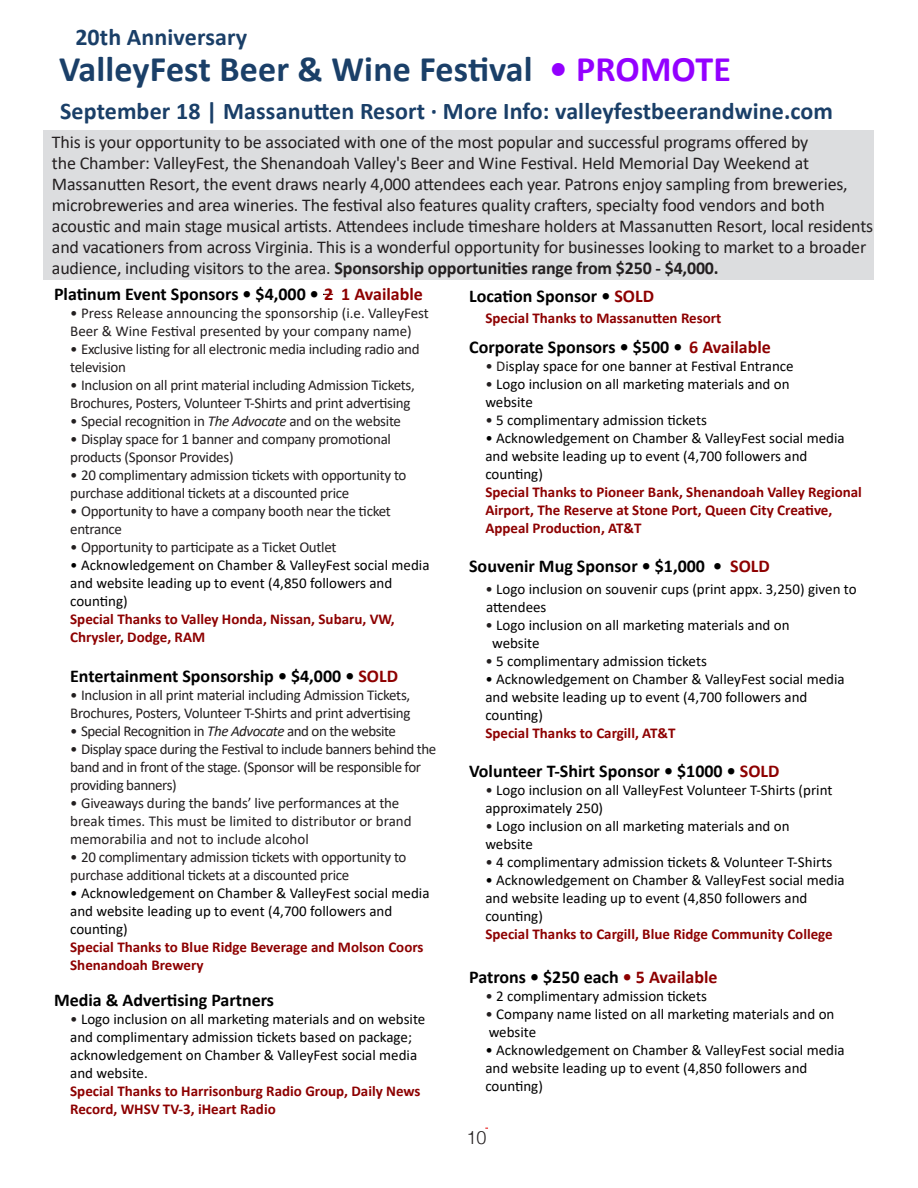
<style>
.page{position:relative;width:918px;height:1188px;background:#fff}
.page>*{position:absolute;margin:0;border:0;box-sizing:border-box;transform-origin:0 0}
.t1{font:700 36px "Calibri";letter-spacing:.005em;color:#1a3f68}
.t2{font:700 24px "Calibri";letter-spacing:.005em;color:#1a3f68}
.t3{font:18px/21px "Calibri";letter-spacing:-.01em;color:#231f20}
.t4{font:700 18px "Calibri";color:#000}
.t5{font:300 18px "Helv";color:#231f20}
.t6{font:15px/18px "Calibri";color:#000}
.t7{font:15px/18px "Calibri";letter-spacing:-.02em;color:#231f20}
.t8{font:700 15px/18px "Calibri";color:#8d0000}
.t9{font:15px/18px "Calibri";color:#231f20}
.s1{color:#9300ff}
.s2{font-weight:700}
.s3{color:#8d0000}
.s4{color:#231f20}
.s5{font-style:italic}
</style>
<div class="page">
<div style="left:44px;top:130px;width:830px;height:149px;background:#dcdddf"></div>
<p class="t2" style="left:75px;top:20px;width:173px">20th Anniversary</p>
<p class="t1" style="left:59px;top:44px;width:673px">ValleyFest Beer &amp; Wine Festival <span class="s1">• PROMOTE</span></p>
<p class="t2" style="left:60px;top:94px;width:774px">September 18 | Massanutten Resort · More Info: valleyfestbeerandwine.com</p>
<p class="t3" style="left:52px;top:131px;width:823px">This is your opportunity to be associated with one of the most popular and successful programs offered by<br>the Chamber: ValleyFest, the Shenandoah Valley's Beer and Wine Festival. Held Memorial Day Weekend at Massanutten Resort, the event draws nearly 4,000 attendees each year. Patrons enjoy sampling from breweries, microbreweries and area wineries. The festival also features quality crafters, specialty food vendors and both acoustic and main stage musical artists. Attendees include timeshare holders at Massanutten Resort, local residents and vacationers from across Virginia. This is a wonderful opportunity for businesses looking to market to a broader audience, including visitors to the area. <span class="s2">Sponsorship opportunities range from $250 - $4,000.</span></p>
<p class="t4" style="left:469px;top:283px;width:186px">Location Sponsor • <span class="s3">SOLD</span></p>
<p class="t8" style="left:485px;top:308px;width:238px">Special Thanks to Massanutten Resort</p>
<p class="t4" style="left:469px;top:334px;width:303px">Corporate Sponsors • $500 • <span class="s3">6 Available</span></p>
<p class="t6" style="left:485px;top:356px;width:310px"><span class="s4">• Di</span>splay space for one banner at Festival Entrance</p>
<p class="t6" style="left:485px;top:374px;width:306px"><span class="s4">•</span> Logo inclusion on all marketing materials and on website</p>
<p class="t6" style="left:485px;top:410px;width:223px"><span class="s4">•</span> 5 complimentary admission tickets</p>
<p class="t6" style="left:485px;top:428px;width:361px">• Acknowledgement on Chamber &amp; ValleyFest social media and website leading up to event (4,700 followers and counting)</p>
<p class="t8" style="left:485px;top:482px;width:378px">Special Thanks to Pioneer Bank, Shenandoah Valley Regional<br>Airport, The Reserve at Stone Port, Queen City Creative,<br>Appeal Production, AT&amp;T</p>
<p class="t4" style="left:469px;top:553px;width:302px">Souvenir Mug Sponsor • $1,000 • <span class="s3">SOLD</span></p>
<p class="t6" style="left:485px;top:579px;width:373px"><span class="s4">•</span> Logo inclusion on souvenir cups (print appx. 3,250) given to</p>
<p class="t6" style="left:486px;top:597px;width:62px">attendees</p>
<p class="t6" style="left:492px;top:615px;width:299px;text-indent:-7px"><span class="s4">•</span> Logo inclusion on all marketing materials and on website</p>
<p class="t6" style="left:485px;top:651px;width:223px"><span class="s4">•</span> 5 complimentary admission tickets</p>
<p class="t6" style="left:485px;top:669px;width:361px">• Acknowledgement on Chamber &amp; ValleyFest social media and website leading up to event (4,700 followers and counting)</p>
<p class="t8" style="left:485px;top:724px;width:192px">Special Thanks to Cargill, AT&amp;T</p>
<p class="t4" style="left:469px;top:758px;width:312px">Volunteer T-Shirt Sponsor • $1000 • <span class="s3">SOLD</span></p>
<p class="t6" style="left:485px;top:780px;width:349px"><span class="s4">•</span> Logo inclusion on all ValleyFest Volunteer T-Shirts (print approximately 250)</p>
<p class="t6" style="left:485px;top:816px;width:306px"><span class="s4">•</span> Logo inclusion on all marketing materials and on website</p>
<p class="t6" style="left:485px;top:852px;width:348px"><span class="s4">•</span> 4 complimentary admission tickets &amp; Volunteer T-Shirts</p>
<p class="t6" style="left:485px;top:870px;width:361px">• Acknowledgement on Chamber &amp; ValleyFest social media and website leading up to event (4,850 followers and counting)</p>
<p class="t8" style="left:485px;top:925px;width:349px">Special Thanks to Cargill, Blue Ridge Community College</p>
<p class="t4" style="left:469px;top:964px;width:250px">Patrons • $250 each <span class="s3">• 5 Available</span></p>
<p class="t6" style="left:485px;top:986px;width:223px"><span class="s4">•</span> 2 complimentary admission tickets</p>
<p class="t6" style="left:485px;top:1004px;width:351px"><span class="s4">•</span> Company name listed on all marketing materials and on website</p>
<p class="t6" style="left:485px;top:1040px;width:361px">• Acknowledgement on Chamber &amp; ValleyFest social media and website leading up to event (4,850 followers and counting)</p>
<p class="t4" style="left:54px;top:282px;width:370px">Platinum Event Sponsors • $4,000 • <span class="s3">2 1 Available</span></p>
<p class="t9" style="left:70px;top:304px;width:360px">• Press Release announcing the sponsorship (i.e. ValleyFest<br>Beer &amp; Wine Festival presented by your company name)</p>
<p class="t7" style="left:70px;top:340px;width:351px">• Exclusive listing for all electronic media including radio and television</p>
<p class="t7" style="left:70px;top:376px;width:346px">• Inclusion on all print material including Admission Tickets,<br>Brochures, Posters, Volunteer T-Shirts and print advertising</p>
<p class="t7" style="left:70px;top:412px;width:332px">• Special recognition in <span class="s5">The Advocate</span> and on the website</p>
<p class="t7" style="left:70px;top:430px;width:322px">• Display space for 1 banner and company promotional products (Sponsor Provides)</p>
<p class="t7" style="left:70px;top:466px;width:338px">• 20 complimentary admission tickets with opportunity to purchase additional tickets at a discounted price</p>
<p class="t7" style="left:70px;top:502px;width:322px">• Opportunity to have a company booth near the ticket entrance</p>
<p class="t7" style="left:70px;top:538px;width:268px">• Opportunity to participate as a Ticket Outlet</p>
<p class="t6" style="left:70px;top:556px;width:361px">• Acknowledgement on Chamber &amp; ValleyFest social media and website leading up to event (4,850 followers and counting)</p>
<p class="t8" style="left:70px;top:610px;width:326px">Special Thanks to Valley Honda, Nissan, Subaru, VW,<br>Chrysler, Dodge, RAM</p>
<p class="t4" style="left:70px;top:663px;width:329px">Entertainment Sponsorship • $4,000 • <span class="s3">SOLD</span></p>
<p class="t7" style="left:70px;top:686px;width:342px">• Inclusion in all print material including Admission Tickets,<br>Brochures, Posters, Volunteer T-Shirts and print advertising</p>
<p class="t7" style="left:70px;top:722px;width:327px">• Special Recognition in <span class="s5">The Advocate</span> and on the website</p>
<p class="t7" style="left:70px;top:740px;width:368px">• Display space during the Festival to include banners behind the band and in front of the stage. (Sponsor will be responsible for providing banners)</p>
<p class="t9" style="left:70px;top:794px;width:343px">• Giveaways during the bands’ live performances at the break times. This must be limited to distributor or brand memorabilia and not to include alcohol</p>
<p class="t7" style="left:70px;top:848px;width:338px">• 20 complimentary admission tickets with opportunity to purchase additional tickets at a discounted price</p>
<p class="t6" style="left:70px;top:884px;width:361px">• Acknowledgement on Chamber &amp; ValleyFest social media and website leading up to event (4,700 followers and counting)</p>
<p class="t8" style="left:70px;top:938px;width:355px">Special Thanks to Blue Ridge Beverage and Molson Coors<br>Shenandoah Brewery</p>
<p class="t4" style="left:54px;top:987px;width:222px">Media &amp; Advertising Partners</p>
<p class="t6" style="left:70px;top:1010px;width:357px"><span class="s4">•</span> Logo inclusion on all marketing materials and on website and complimentary admission tickets based on package; acknowledgement on Chamber &amp; ValleyFest social media and website.</p>
<p class="t8" style="left:70px;top:1082px;width:352px">Special Thanks to Harrisonburg Radio Group, Daily News<br>Record, WHSV TV-3, iHeart Radio</p>
<p class="t5" style="left:467px;top:1126px;width:22px">10</p>
</div>
